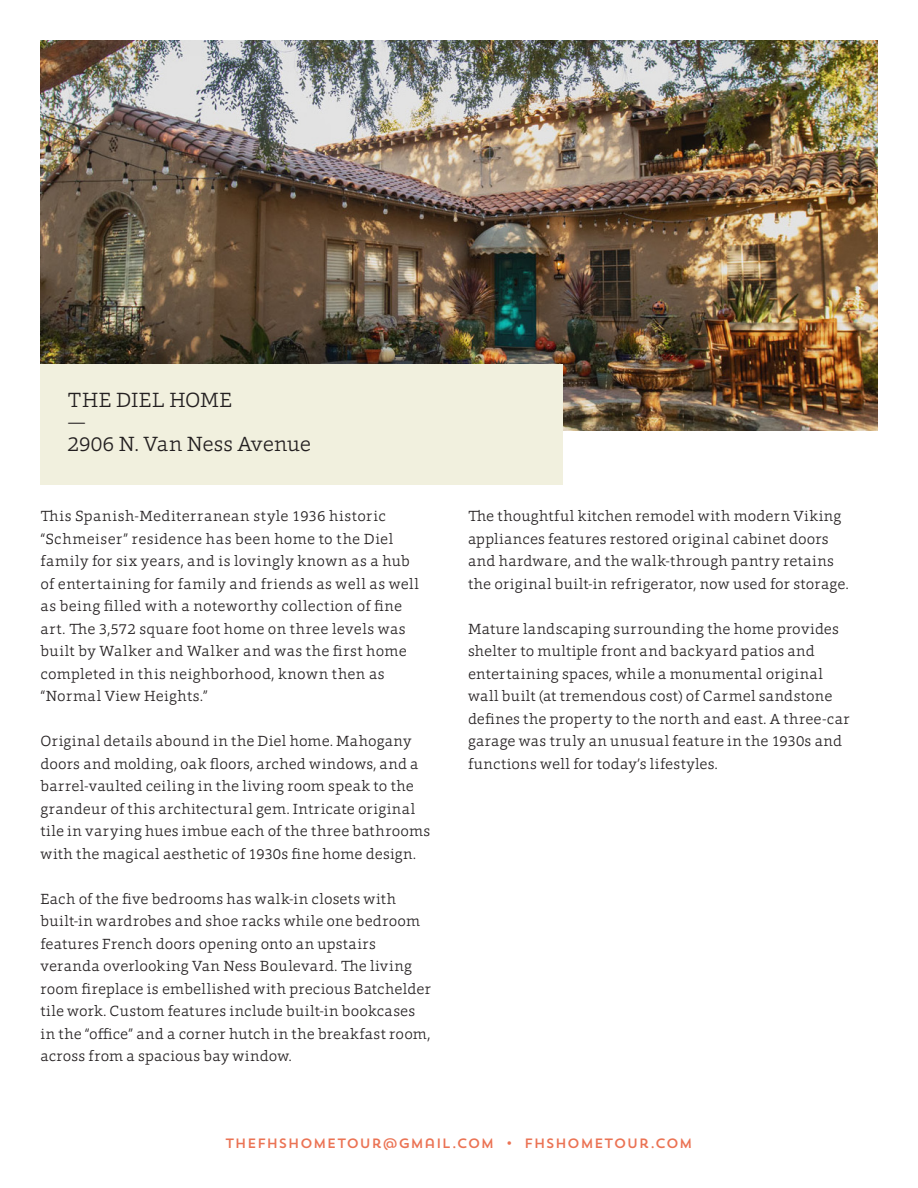
<style>
.page{position:relative;width:918px;height:1188px;background:#fff}
.page>*{position:absolute;margin:0;border:0;box-sizing:border-box;transform-origin:0 0}
.t1{font:300 21px "Foro Rounded";letter-spacing:.005em;color:#231f20}
.Body{font:300 15px/22.5px "Foro Rounded";letter-spacing:.02em;color:#231f20}
.t2{font:13.5px "Trend Sans One";letter-spacing:.02em;color:#eb7354}
</style>
<div class="page">
<img style="left:40px;top:40px;width:838px;height:390px">
<div style="left:40px;top:364px;width:523px;height:121px;background:#f1f0de"></div>
<p class="t1" style="left:68px;top:386px;width:166px">THE DIEL HOME</p>
<p class="t1" style="left:68px;top:408px;width:20px">—</p>
<p class="t1" style="left:68px;top:430px;width:245px">2906 N. Van Ness Avenue</p>
<p class="Body" style="left:40px;top:505px;width:380px">This Spanish-Mediterranean style 1936 historic “Schmeiser” residence has been home to the Diel family for six years, and is lovingly known as a hub of entertaining for family and friends as well as well as being filled with a noteworthy collection of fine art. The 3,572 square foot home on three levels was built by Walker and Walker and was the first home completed in this neighborhood, known then as “Normal View Heights.”</p>
<p class="Body" style="left:40px;top:730px;width:391px">Original details abound in the Diel home. Mahogany doors and molding, oak floors, arched windows, and a barrel-vaulted ceiling in the living room speak to the grandeur of this architectural gem. Intricate original tile in varying hues imbue each of the three bathrooms with the magical aesthetic of 1930s fine home design.</p>
<p class="Body" style="left:40px;top:887px;width:392px">Each of the five bedrooms has walk-in closets with built-in wardrobes and shoe racks while one bedroom features French doors opening onto an upstairs veranda overlooking Van Ness Boulevard. The living room fireplace is embellished with precious Batchelder tile work. Custom features include built-in bookcases in the “office” and a corner hutch in the breakfast room, across from a spacious bay window.</p>
<p class="Body" style="left:468px;top:505px;width:382px">The thoughtful kitchen remodel with modern Viking appliances features restored original cabinet doors and hardware, and the walk-through pantry retains the original built-in refrigerator, now used for storage.</p>
<p class="Body" style="left:468px;top:617px;width:383px">Mature landscaping surrounding the home provides shelter to multiple front and backyard patios and entertaining spaces, while a monumental original wall built (at tremendous cost) of Carmel sandstone defines the property to the north and east. A three-car garage was truly an unusual feature in the 1930s and functions well for today’s lifestyles.</p>
<p class="t2" style="left:225px;top:1134px;width:469px">THEFHSHOMETOUR@GMAIL.COM • FHSHOMETOUR.COM</p>
</div>
